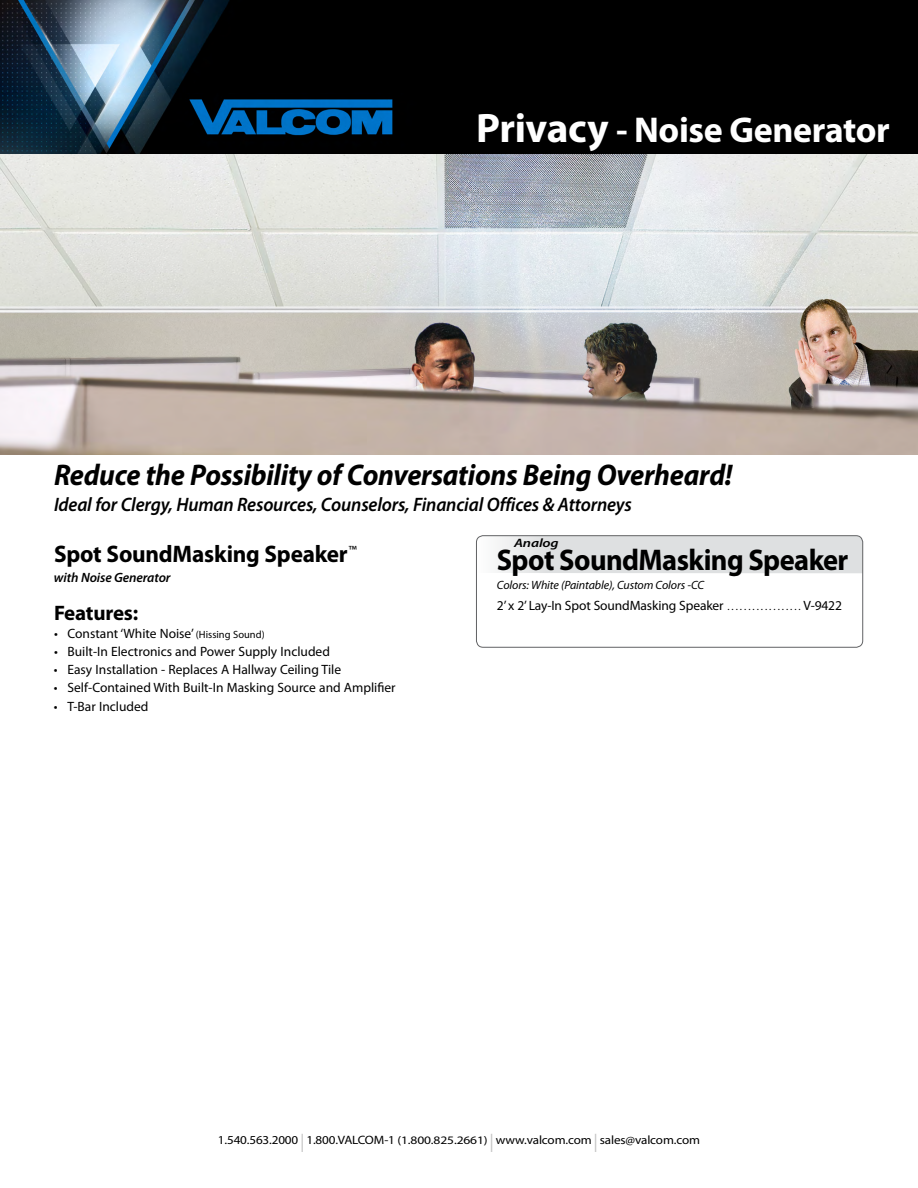
<style>
.page{position:relative;width:918px;height:1188px;background:#fff}
.page>*{position:absolute;margin:0;border:0;box-sizing:border-box;transform-origin:0 0}
.t1{font:700 36px "Myriad Pro";letter-spacing:-.01em;color:#fff}
.t2{font:italic 700 30px "Myriad Pro";letter-spacing:-.01em;color:#000;scale:.94 1}
.t3{font:700 30px "Myriad Pro";letter-spacing:-.02em;color:#000;scale:.95 1}
.t4{font:700 24px "Myriad Pro";letter-spacing:-.01em;color:#000}
.t5{font:700 21px "Myriad Pro";letter-spacing:-.01em;color:#000}
.t6{font:italic 600 19.5px "Myriad Pro";letter-spacing:-.01em;color:#000;scale:.96 1}
.t7{font:13.5px "Myriad Pro";color:#000}
.t8{font:italic 600 13.5px "Myriad Pro";letter-spacing:-.01em;color:#000}
.t9{font:12.15px "Myriad Pro";letter-spacing:-.01em;color:#000;scale:1.08 1}
.t10{font:italic 600 12.15px "Myriad Pro";letter-spacing:-.01em;color:#000;scale:1.23 1}
.t11{font:italic 12px "Myriad Pro";letter-spacing:-.01em;color:#000}
.s1{font-size:41.25px}
.s2{font-size:10.5px}
.s3{font-size:27px;color:#c4c4c4}
.s4{font-size:11.55px}
</style>
<div class="page">
<img style="left:0;top:153px;width:918px;height:301px">
<img style="left:0;top:1px;width:918px;height:152px">
<svg style="left:476px;top:536px;width:387px;height:37px;background:#e0e2e3"></svg>
<div style="left:476px;top:536px;width:387px;height:111px;border:1px solid #616264;border-radius:7px"></div>
<h1 class="t1" style="left:476px;top:107px;width:415px"><span class="s1">Privacy</span> - Noise Generator</h1>
<h2 class="t2" style="left:54px;top:455px;width:723px">Reduce the Possibility of Conversations Being Overheard!</h2>
<h3 class="t6" style="left:54px;top:492px;width:604px">Ideal for Clergy, Human Resources, Counselors, Financial Offices &amp; Attorneys</h3>
<h2 class="t3" style="left:497px;top:540px;width:372px">Spot SoundMasking Speaker</h2>
<p class="t11" style="left:497px;top:578px;width:209px">Colors: White (Paintable), Custom Colors -CC</p>
<p class="t7" style="left:497px;top:597px;width:232px">2’ x 2’ Lay-In Spot SoundMasking Speaker <span class="s2">...................</span></p>
<p class="t7" style="left:803px;top:597px;width:40px">V-9422</p>
<p class="t10" style="left:514px;top:536px;width:38px">Analog</p>
<h3 class="t4" style="left:54px;top:539px;width:304px">Spot SoundMasking Speaker<sup>™</sup></h3>
<p class="t8" style="left:54px;top:569px;width:118px">with Noise Generator</p>
<h3 class="t5" style="left:54px;top:599px;width:86px">Features:</h3>
<p class="t7" style="left:54px;top:625px;width:212px">• Constant‘White Noise’ <span class="s2">(Hissing Sound)</span></p>
<p class="t7" style="left:54px;top:643px;width:278px">• Built-In Electronics and Power Supply Included</p>
<p class="t7" style="left:54px;top:661px;width:289px">• Easy Installation - Replaces A Hallway Ceiling Tile</p>
<p class="t7" style="left:54px;top:680px;width:343px">• Self-Contained With Built-In Masking Source and Amplifier</p>
<p class="t7" style="left:54px;top:698px;width:96px">• T-Bar Included</p>
<p class="t9" style="left:218px;top:1133px;width:448px">1.540.563.2000 <span class="s3">I</span> 1.800.VALCOM-1 <span class="s4">(1.800.825.2661)</span> <span class="s3">I</span> www.valcom.com <span class="s3">I</span> sales@valcom.com</p>
</div>
